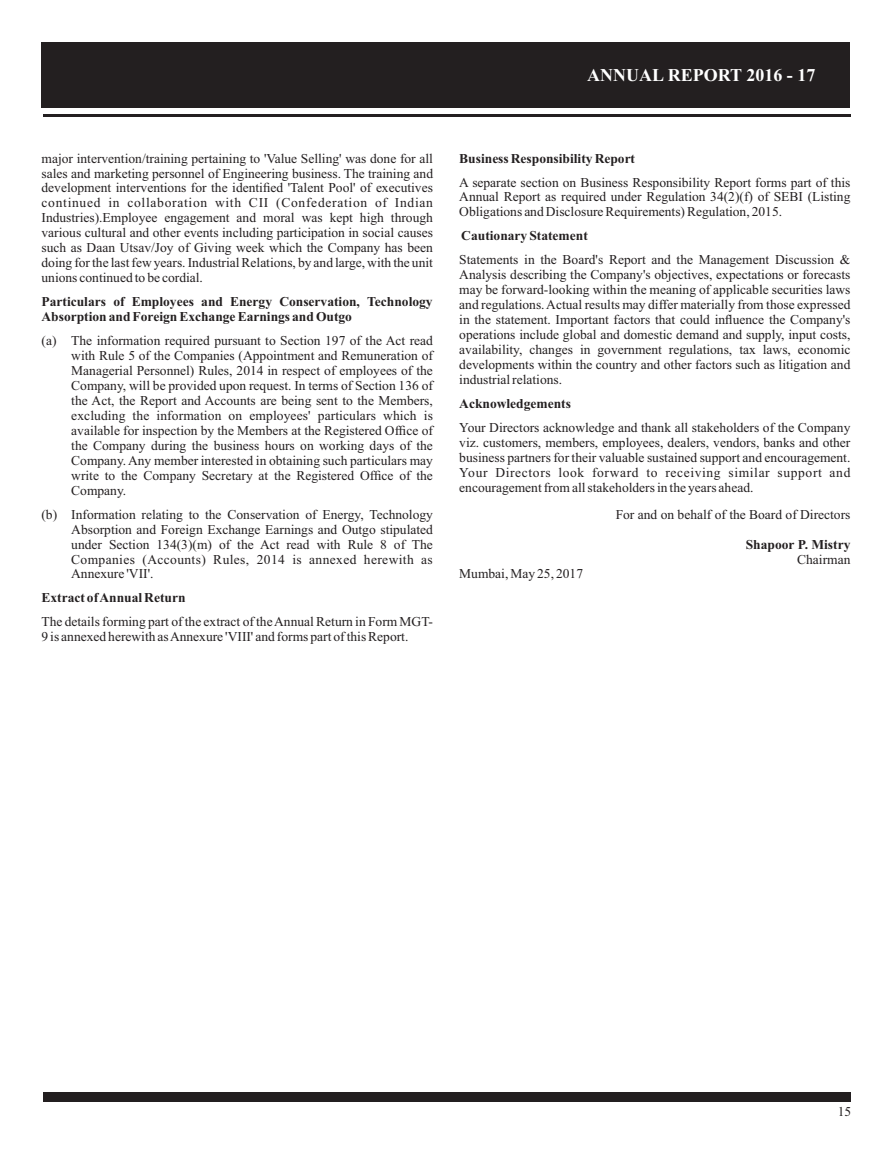
<style>
.page{position:relative;width:893px;height:1170px;background:#fff}
.page>*{position:absolute;margin:0;border:0;box-sizing:border-box;transform-origin:0 0}
.t1{font:700 18px "Times New Roman";color:#fff}
.t2{font:13.5px/15px "Times New Roman";color:#231f20;text-align:justify}
.t3{font:700 13.5px/15px "Times New Roman";color:#231f20}
</style>
<div class="page">
<div style="left:42px;top:43px;width:808px;height:65px;background:#231f20"></div>
<hr style="left:43px;top:115px;width:807px;height:2px;background:#231f20">
<div style="left:43px;top:1092px;width:807px;height:9px;background:#231f20"></div>
<h1 class="t1" style="left:587px;top:69px;width:230px">ANNUAL REPORT 2016 - 17</h1>
<p class="t2" style="left:42px;top:152px;width:393px">major intervention/training pertaining to 'Value Selling' was done for all sales and marketing personnel of Engineering business. The training and development interventions for the identified 'Talent Pool' of executives continued in collaboration with CII (Confederation of Indian Industries).Employee engagement and moral was kept high through various cultural and other events including participation in social causes such as Daan Utsav/Joy of Giving week which the Company has been doing for the last few years. Industrial Relations, by and large, with the unit unions continued to be cordial.</p>
<p class="t3" style="left:42px;top:295px;width:393px">Particulars of Employees and Energy Conservation, Technology<br>Absorption and Foreign Exchange Earnings and Outgo</p>
<p class="t2" style="left:71px;top:334px;width:363px;text-indent:-30px">(a) The information required pursuant to Section 197 of the Act read with Rule 5 of the Companies (Appointment and Remuneration of Managerial Personnel) Rules, 2014 in respect of employees of the Company, will be provided upon request. In terms of Section 136 of the Act, the Report and Accounts are being sent to the Members, excluding the information on employees' particulars which is available for inspection by the Members at the Registered Office of the Company during the business hours on working days of the Company. Any member interested in obtaining such particulars may write to the Company Secretary at the Registered Office of the Company.</p>
<p class="t2" style="left:71px;top:508px;width:363px;text-indent:-30px">(b) Information relating to the Conservation of Energy, Technology Absorption and Foreign Exchange Earnings and Outgo stipulated under Section 134(3)(m) of the Act read with Rule 8 of The Companies (Accounts) Rules, 2014 is annexed herewith as Annexure 'VII'.</p>
<p class="t3" style="left:41px;top:591px;width:146px">Extract of Annual Return</p>
<p class="t2" style="left:41px;top:615px;width:393px">The details forming part of the extract of the Annual Return in Form MGT-<br>9 is annexed herewith as Annexure 'VIII' and forms part of this Report.</p>
<p class="t3" style="left:459px;top:152px;width:177px">Business Responsibility Report</p>
<p class="t2" style="left:459px;top:176px;width:393px">A separate section on Business Responsibility Report forms part of this Annual Report as required under Regulation 34(2)(f) of SEBI (Listing Obligations and Disclosure Requirements) Regulation, 2015.</p>
<p class="t3" style="left:461px;top:230px;width:128px">Cautionary Statement</p>
<p class="t2" style="left:459px;top:253px;width:393px">Statements in the Board's Report and the Management Discussion &amp; Analysis describing the Company's objectives, expectations or forecasts may be forward-looking within the meaning of applicable securities laws and regulations. Actual results may differ materially from those expressed in the statement. Important factors that could influence the Company's operations include global and domestic demand and supply, input costs, availability, changes in government regulations, tax laws, economic developments within the country and other factors such as litigation and industrial relations.</p>
<p class="t3" style="left:459px;top:397px;width:113px">Acknowledgements</p>
<p class="t2" style="left:459px;top:421px;width:393px">Your Directors acknowledge and thank all stakeholders of the Company viz. customers, members, employees, dealers, vendors, banks and other business partners for their valuable sustained support and encouragement.<br>Your Directors look forward to receiving similar support and encouragement from all stakeholders in the years ahead.</p>
<p class="t2" style="left:616px;top:508px;width:236px">For and on behalf of the Board of Directors</p>
<p class="t3" style="left:746px;top:538px;width:106px">Shapoor P. Mistry</p>
<p class="t2" style="left:797px;top:552px;width:55px">Chairman</p>
<p class="t2" style="left:459px;top:567px;width:125px">Mumbai, May 25, 2017</p>
<p class="t2" style="left:838px;top:1104px;width:15px">15</p>
</div>
